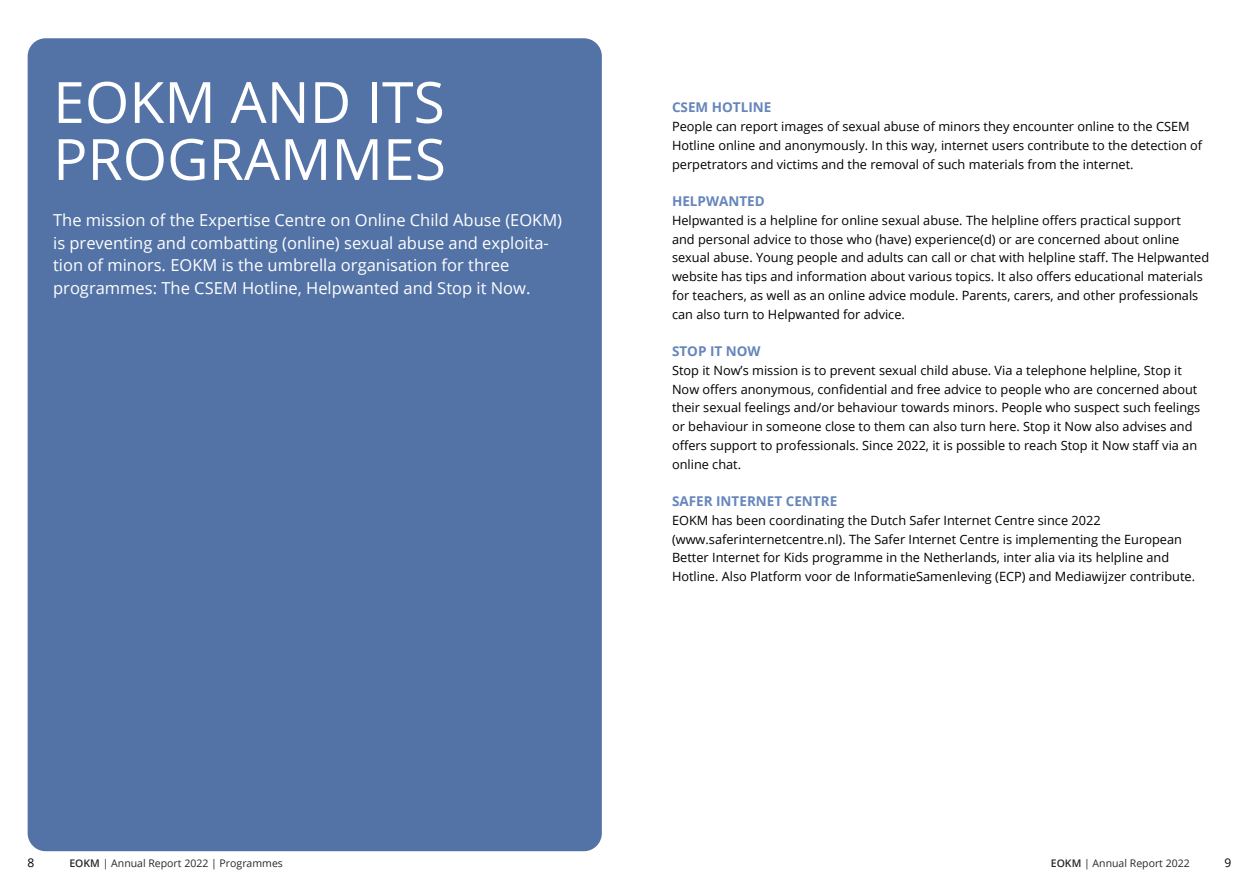
<style>
.page{position:relative;width:1259px;height:893px;background:#fff}
.page>*{position:absolute;margin:0;border:0;box-sizing:border-box;transform-origin:0 0}
.t1{font:57px/57px "Open Sans";color:#fff}
.t2{font:16.5px/22.5px "Open Sans";color:#fff}
.t3{font:700 13.5px "Open Sans";color:#6585bc}
.t4{font:12.75px/18.8px "Open Sans";color:#000}
.t5{font:12px "Open Sans";color:#000}
.t6{font:10.5px "Open Sans";color:#282827}
.s1{font-weight:600}
</style>
<div class="page">
<div style="left:28px;top:38px;width:574px;height:813px;background:#5373a6;border-radius:18px"></div>
<h1 class="t1" style="left:53px;top:72px;width:394px">EOKM AND ITS<br>PROGRAMMES</h1>
<p class="t2" style="left:53px;top:209px;width:510px">The mission of the Expertise Centre on Online Child Abuse (EOKM) is preventing and combatting (online) sexual abuse and exploita&shy;tion of minors. EOKM is the umbrella organisation for three programmes: The CSEM Hotline, Helpwanted and Stop it Now.</p>
<p class="t3" style="left:672px;top:98px;width:101px">CSEM HOTLINE</p>
<p class="t4" style="left:672px;top:117px;width:532px">People can report images of sexual abuse of minors they encounter online to the CSEM<br>Hotline online and anonymously. In this way, internet users contribute to the detection of perpetrators and victims and the removal of such materials from the internet.</p>
<p class="t3" style="left:672px;top:192px;width:94px">HELPWANTED</p>
<p class="t4" style="left:672px;top:211px;width:539px">Helpwanted is a helpline for online sexual abuse. The helpline offers practical support<br>and personal advice to those who (have) experience(d) or are concerned about online sexual abuse. Young people and adults can call or chat with helpline staff. The Helpwanted website has tips and information about various topics. It also offers educational materials for teachers, as well as an online advice module. Parents, carers, and other professionals can also turn to Helpwanted for advice.</p>
<p class="t3" style="left:672px;top:342px;width:90px">STOP IT NOW</p>
<p class="t4" style="left:672px;top:361px;width:530px">Stop it Now’s mission is to prevent sexual child abuse. Via a telephone helpline, Stop it Now offers anonymous, confidential and free advice to people who are concerned about their sexual feelings and/or behaviour towards minors. People who suspect such feelings or behaviour in someone close to them can also turn here. Stop it Now also advises and offers support to professionals. Since 2022, it is possible to reach Stop it Now staff via an online chat.</p>
<p class="t3" style="left:672px;top:492px;width:167px">SAFER INTERNET CENTRE</p>
<p class="t4" style="left:672px;top:511px;width:524px">EOKM has been coordinating the Dutch Safer Internet Centre since 2022 (www.saferinternetcentre.nl). The Safer Internet Centre is implementing the European Better Internet for Kids programme in the Netherlands, inter alia via its helpline and Hotline. Also Platform voor de InformatieSamenleving (ECP) and Mediawijzer contribute.</p>
<p class="t5" style="left:28px;top:854px;width:8px">8</p>
<p class="t6" style="left:69px;top:856px;width:215px"><span class="s1">EOKM</span> | Annual Report 2022 | Programmes</p>
<p class="t6" style="left:1051px;top:856px;width:140px"><span class="s1">EOKM</span> | Annual Report 2022</p>
<p class="t5" style="left:1224px;top:854px;width:8px">9</p>
</div>
